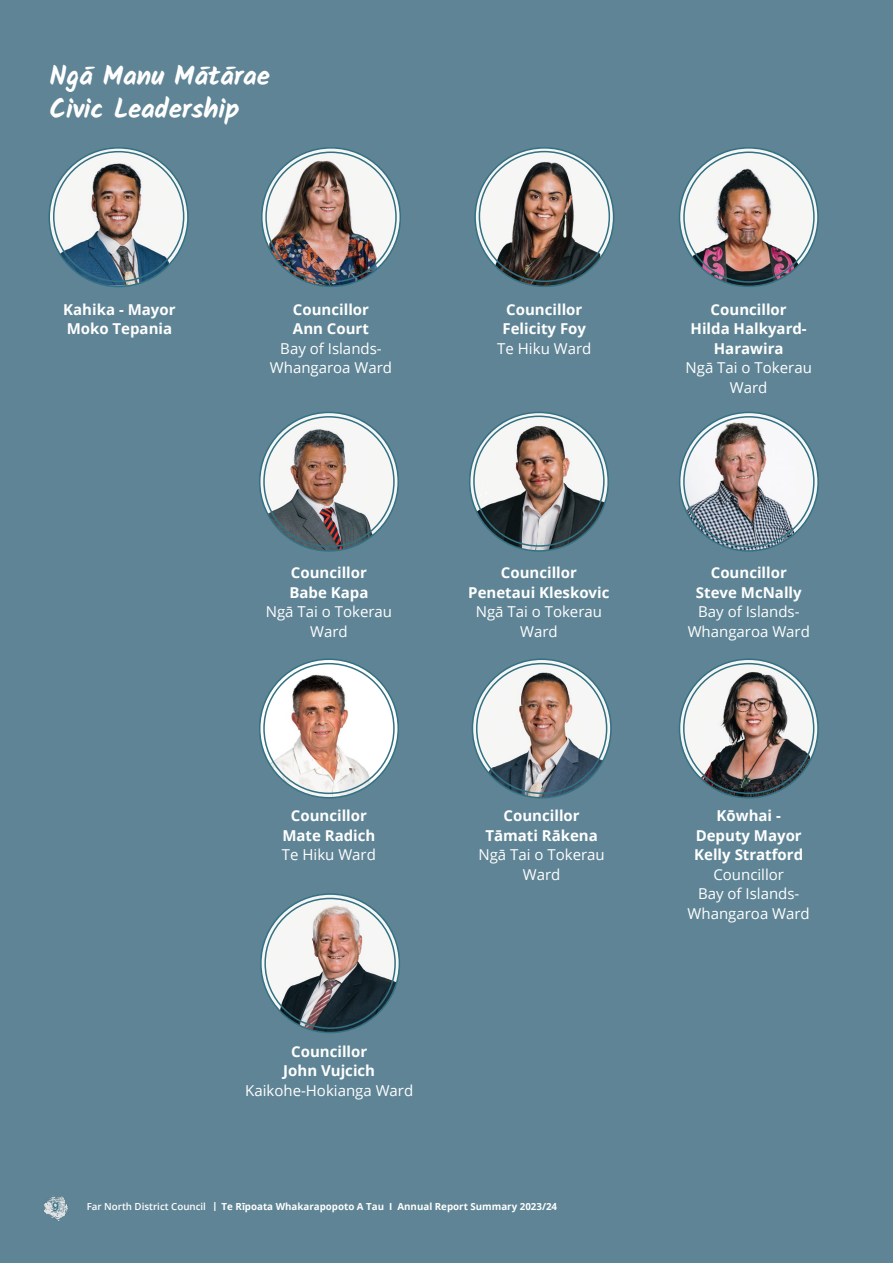
<style>
.page{position:relative;width:893px;height:1263px;background:#5e8495}
.page>*{position:absolute;margin:0;border:0;box-sizing:border-box;transform-origin:0 0}
.t1{font:700 27px/33px "Kalam";letter-spacing:-.01em;color:#fff}
.t2{font:700 15px/19.5px "Open Sans";color:#fff;text-align:center}
.t3{font:15px/19.5px "Open Sans";color:#fff;text-align:center}
.t4{font:600 12px "Open Sans";color:#327183}
.t5{font:700 9.75px "Open Sans";color:#fff}
.s1{font-weight:600}
.s2{font-weight:600;font-size:12.45px}
</style>
<div class="page">
<svg style="left:49px;top:148px;width:139px;height:139px"></svg>
<img style="left:55px;top:152px;width:123px;height:134px">
<svg style="left:262px;top:148px;width:138px;height:138px;background:#d3dee0"></svg>
<img style="left:269px;top:148px;width:111px;height:138px">
<svg style="left:475px;top:148px;width:139px;height:138px;background:#bed0d4"></svg>
<img style="left:486px;top:153px;width:114px;height:133px">
<svg style="left:679px;top:148px;width:139px;height:138px;background:#c9d7da"></svg>
<img style="left:687px;top:159px;width:112px;height:127px">
<svg style="left:260px;top:412px;width:138px;height:139px;background:#cbd8db"></svg>
<img style="left:264px;top:419px;width:113px;height:130px">
<img style="left:470px;top:412px;width:138px;height:139px;border-radius:69px">
<svg style="left:680px;top:412px;width:138px;height:139px;background:#d2dee2"></svg>
<img style="left:685px;top:413px;width:110px;height:136px">
<svg style="left:679px;top:659px;width:139px;height:139px;background:#c7d6d9"></svg>
<img style="left:700px;top:664px;width:110px;height:134px">
<svg style="left:472px;top:659px;width:139px;height:139px"></svg>
<img style="left:488px;top:663px;width:115px;height:135px">
<img style="left:260px;top:664px;width:138px;height:134px">
<svg style="left:261px;top:894px;width:138px;height:138px"></svg>
<img style="left:278px;top:896px;width:121px;height:136px">
<img style="left:43px;top:1195px;width:25px;height:26px">
<h1 class="t1" style="left:50px;top:59px;width:222px">Ngā Manu Mātārae<br>Civic Leadership</h1>
<p class="t2" style="left:63px;top:299px;width:114px;text-align:left">Kahika - Mayor<br>Moko Tepania</p>
<p class="t2" style="left:293px;top:299px;width:78px;text-align:left">Councillor<br>Ann Court</p>
<p class="t3" style="left:270px;top:338px;width:124px">Bay of Islands-<br>Whangaroa Ward</p>
<p class="t2" style="left:503px;top:299px;width:85px;text-align:left">Councillor<br>Felicity Foy</p>
<p class="t3" style="left:497px;top:338px;width:96px">Te Hiku Ward</p>
<p class="t2" style="left:289px;top:563px;width:80px;text-align:left">Councillor<br>Babe Kapa</p>
<p class="t3" style="left:266px;top:602px;width:128px">Ngā Tai o Tokerau<br>Ward</p>
<p class="t2" style="left:468px;top:563px;width:143px">Councillor<br>Penetaui Kleskovic</p>
<p class="t3" style="left:476px;top:602px;width:128px">Ngā Tai o Tokerau<br>Ward</p>
<p class="t2" style="left:282px;top:805px;width:95px">Councillor<br>Mate Radich</p>
<p class="t3" style="left:282px;top:844px;width:96px">Te Hiku Ward</p>
<p class="t2" style="left:283px;top:1041px;width:93px">Councillor<br>John Vujcich</p>
<p class="t3" style="left:245px;top:1080px;width:170px">Kaikohe-Hokianga Ward</p>
<p class="t2" style="left:485px;top:805px;width:114px">Councillor<br>Tāmati Rākena</p>
<p class="t3" style="left:478px;top:844px;width:128px">Ngā Tai o Tokerau<br>Ward</p>
<p class="t4" style="left:52px;top:1198px;width:8px">9</p>
<p class="t5" style="left:87px;top:1199px;width:472px"><span class="s1">Far North District Council</span> <span class="s2">I</span> Te Rīpoata Whakarapopoto A Tau I Annual Report Summary 2023/24</p>
<p class="t2" style="left:691px;top:299px;width:118px">Councillor<br>Hilda Halkyard-<br>Harawira</p>
<p class="t3" style="left:685px;top:357px;width:128px">Ngā Tai o Tokerau<br>Ward</p>
<p class="t2" style="left:696px;top:563px;width:107px">Councillor<br>Steve McNally</p>
<p class="t3" style="left:688px;top:602px;width:124px">Bay of Islands-<br>Whangaroa Ward</p>
<p class="t2" style="left:694px;top:805px;width:110px">Kōwhai -<br>Deputy Mayor<br>Kelly Stratford</p>
<p class="t3" style="left:688px;top:864px;width:124px">Councillor<br>Bay of Islands-<br>Whangaroa Ward</p>
</div>
